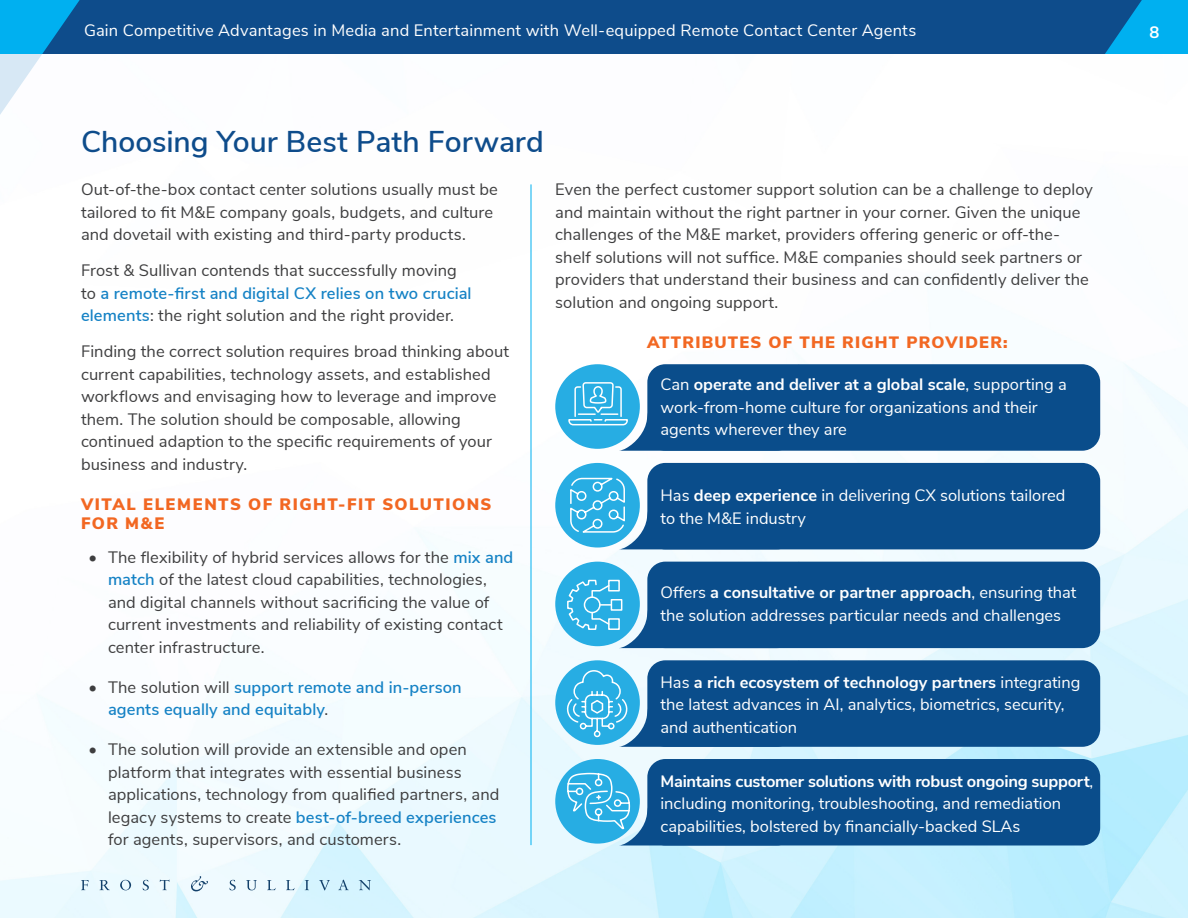
<style>
.page{position:relative;width:1188px;height:918px;background:#fff}
.page>*{position:absolute;margin:0;border:0;box-sizing:border-box;transform-origin:0 0}
.BR__1st_Lvl_Header{font:600 30px "Nunito Sans";color:#0e4c8b}
.BR__Body_Text{font:16.5px/22.5px "Nunito Sans";letter-spacing:.005em;color:#3e3e3f}
.t1{font:16.5px/22.5px "Nunito Sans";color:#fff}
.BR__Bullet_List{font:16.5px/22.5px "Nunito Sans";letter-spacing:.005em;color:#3e3e3f}
.BR__Bullet_List-2{font:600 16.5px/22.5px "Nunito Sans";letter-spacing:.005em;color:#1582c5}
.BR__3rd_Lvl_Header{font:900 16.5px/19.5px "Nunito Sans";letter-spacing:.09em;color:#f26722}
.t2{font:900 16.5px "Nunito Sans";letter-spacing:.075em;color:#f26823}
.t3{font:700 16.5px "Nunito Sans";color:#fff}
.s1{font-weight:600;color:#1582c5}
.s2{font-weight:400;color:#3e3e3f}
.s3{font-weight:700}
</style>
<div class="page">
<img style="left:0;top:184px;width:1188px;height:734px">
<div style="left:97px;top:0;width:1008px;height:54px;background:#0e4c8b"></div>
<svg style="left:1105px;top:0;width:83px;height:54px;background:#0399d9"></svg>
<svg style="left:81px;top:880px;width:8px;height:10px"></svg>
<svg style="left:100px;top:880px;width:10px;height:10px"></svg>
<svg style="left:120px;top:880px;width:11px;height:10px"></svg>
<svg style="left:143px;top:880px;width:6px;height:10px"></svg>
<svg style="left:160px;top:880px;width:9px;height:10px"></svg>
<svg style="left:229px;top:880px;width:7px;height:10px"></svg>
<svg style="left:246px;top:880px;width:11px;height:10px"></svg>
<svg style="left:267px;top:880px;width:9px;height:10px"></svg>
<svg style="left:286px;top:880px;width:9px;height:10px"></svg>
<svg style="left:305px;top:880px;width:4px;height:10px"></svg>
<svg style="left:319px;top:880px;width:11px;height:10px"></svg>
<svg style="left:338px;top:880px;width:11px;height:10px"></svg>
<svg style="left:359px;top:880px;width:12px;height:10px"></svg>
<svg style="left:191px;top:876px;width:17px;height:15px"></svg>
<svg style="left:0;top:0;width:97px;height:115px"></svg>
<hr style="left:531px;top:184px;width:1px;height:661px;background:#00b0f0">
<div style="left:555px;top:759px;width:85px;height:85px;background:#27ade3;border-radius:50%"></div>
<div style="left:647px;top:759px;width:453px;height:87px;background:#0a4d8b;border-radius:18px"></div>
<svg style="left:566px;top:759px;width:233px;height:87px"></svg>
<div style="left:555px;top:660px;width:85px;height:85px;background:#27ade3;border-radius:50%"></div>
<div style="left:647px;top:660px;width:453px;height:87px;background:#0a4d8b;border-radius:18px"></div>
<svg style="left:566px;top:660px;width:233px;height:87px"></svg>
<div style="left:555px;top:562px;width:85px;height:84px;background:#27ade3;border-radius:50%"></div>
<svg style="left:619px;top:562px;width:42px;height:86px"></svg>
<div style="left:647px;top:562px;width:453px;height:86px;background:#0a4d8b;border-radius:18px"></div>
<div style="left:608px;top:618px;width:12px;height:12px;border:1px solid #fff"></div>
<div style="left:611px;top:599px;width:11px;height:12px;border:1px solid #fff"></div>
<svg style="left:567px;top:579px;width:44px;height:51px"></svg>
<div style="left:584px;top:596px;width:17px;height:17px;border:1px solid #fff;border-radius:50%"></div>
<div style="left:608px;top:580px;width:12px;height:12px;border:1px solid #fff"></div>
<div style="left:555px;top:463px;width:85px;height:85px;background:#27ade3;border-radius:50%"></div>
<div style="left:647px;top:463px;width:453px;height:86px;background:#0a4d8b;border-radius:18px"></div>
<svg style="left:569px;top:463px;width:94px;height:86px"></svg>
<div style="left:555px;top:364px;width:85px;height:85px;background:#27ade3;border-radius:50%"></div>
<div style="left:647px;top:364px;width:453px;height:87px;background:#0a4d8b;border-radius:18px"></div>
<svg style="left:568px;top:328px;width:231px;height:123px"></svg>
<p class="t1" style="left:84px;top:18px;width:834px">Gain Competitive Advantages in Media and Entertainment with Well-equipped Remote Contact Center Agents</p>
<p class="t3" style="left:1150px;top:20px;width:11px">8</p>
<h1 class="BR__1st_Lvl_Header" style="left:81px;top:119px;width:464px">Choosing Your Best Path Forward</h1>
<p class="BR__Body_Text" style="left:81px;top:177px;width:418px">Out-of-the-box contact center solutions usually must be tailored to fit M&amp;E company goals, budgets, and culture and dovetail with existing and third-party products.</p>
<p class="BR__Body_Text" style="left:81px;top:258px;width:392px">Frost &amp; Sullivan contends that successfully moving to <span class="s1">a remote-first and digital CX relies on two crucial elements</span>: the right solution and the right provider.</p>
<p class="BR__Body_Text" style="left:81px;top:339px;width:430px">Finding the correct solution requires broad thinking about current capabilities, technology assets, and established workflows and envisaging how to leverage and improve them. The solution should be composable, allowing continued adaption to the specific requirements of your business and industry.</p>
<h3 class="BR__3rd_Lvl_Header" style="left:81px;top:494px;width:412px">VITAL ELEMENTS OF RIGHT-FIT SOLUTIONS<br>FOR M&amp;E</h3>
<p class="BR__Bullet_List" style="left:108px;top:545px;width:407px;text-indent:-20px">• The flexibility of hybrid services allows for the <span class="s1">mix and match</span> of the latest cloud capabilities, technologies, and digital channels without sacrificing the value of current investments and reliability of existing contact center infrastructure.</p>
<p class="BR__Bullet_List-2" style="left:108px;top:675px;width:355px;text-indent:-20px"><span class="s2">• The solution will</span> support remote and in-person agents equally and equitably<span class="s2">.</span></p>
<p class="BR__Bullet_List" style="left:108px;top:737px;width:393px;text-indent:-20px">• The solution will provide an extensible and open platform that integrates with essential business applications, technology from qualified partners, and legacy systems to create <span class="s1">best-of-breed experiences </span>for agents, supervisors, and customers.</p>
<p class="BR__Body_Text" style="left:555px;top:177px;width:539px">Even the perfect customer support solution can be a challenge to deploy and maintain without the right partner in your corner. Given the unique challenges of the M&amp;E market, providers offering generic or off-the&shy;shelf solutions will not suffice. M&amp;E companies should seek partners or providers that understand their business and can confidently deliver the solution and ongoing support.</p>
<p class="t2" style="left:647px;top:330px;width:362px">ATTRIBUTES OF THE RIGHT PROVIDER:</p>
<p class="t1" style="left:660px;top:372px;width:408px">Can <span class="s3">operate and deliver at a global scale</span>, supporting a work-from-home culture for organizations and their agents wherever they are</p>
<p class="t1" style="left:660px;top:483px;width:406px">Has <span class="s3">deep experience</span> in delivering CX solutions tailored to the M&amp;E industry</p>
<p class="t1" style="left:660px;top:580px;width:418px">Offers <span class="s3">a consultative or partner approach</span>, ensuring that the solution addresses particular needs and challenges</p>
<p class="t1" style="left:660px;top:670px;width:421px">Has <span class="s3">a rich ecosystem of technology partners</span> integrating the latest advances in AI, analytics, biometrics, security, and authentication</p>
<p class="t1" style="left:660px;top:769px;width:434px"><span class="s3">Maintains customer solutions with robust ongoing support</span>, including monitoring, troubleshooting, and remediation capabilities, bolstered by financially-backed SLAs</p>
</div>
